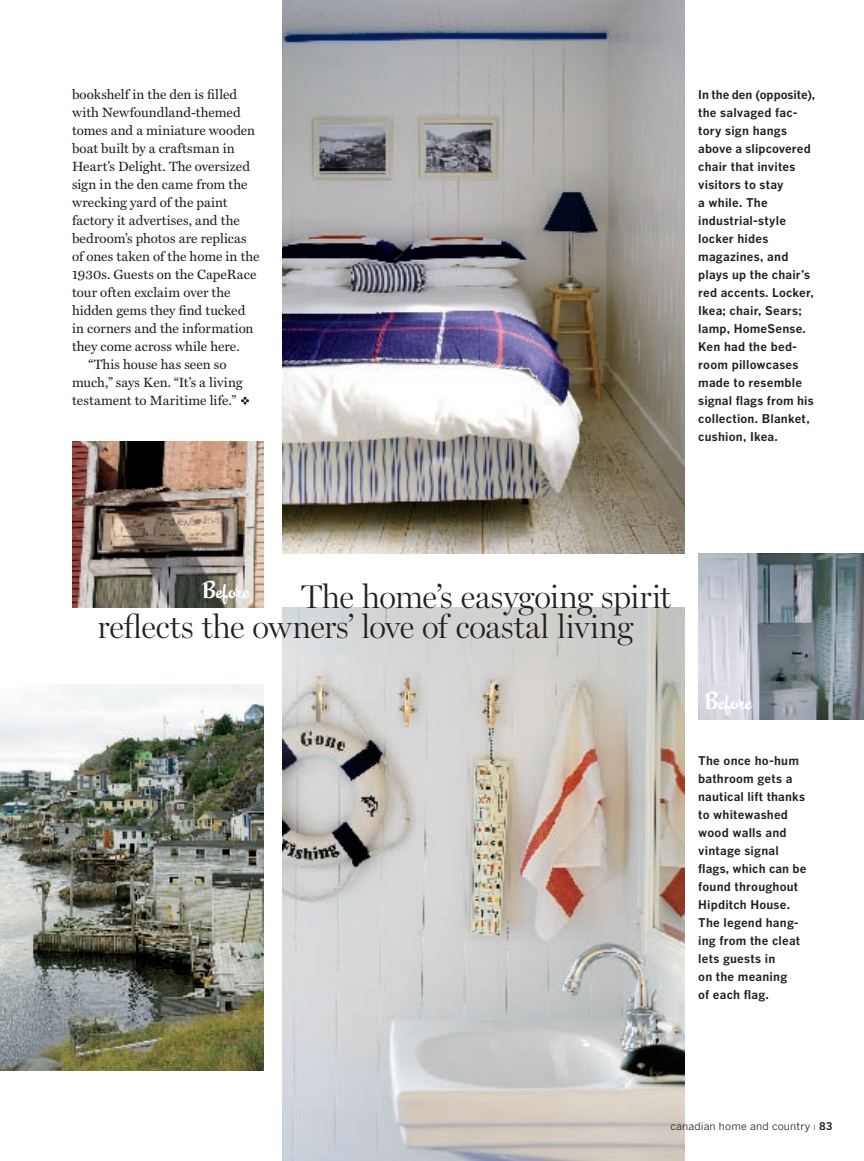
<style>
.page{position:relative;width:864px;height:1161px;background:#fff}
.page>*{position:absolute;margin:0;border:0;box-sizing:border-box;transform-origin:0 0}
.t1{font:300 33px/30px "Miller Display";letter-spacing:-.005em;color:#231f20}
.t2{font:22.5px "Kitti Casual JF";color:#fff}
.t3{font:13.5px "Miller Text";letter-spacing:.005em;color:#231f20}
.t4{font:700 12px/18px "Benton Gothic";letter-spacing:.015em;color:#231f20}
.t5{font:10.5px "Benton Gothic";color:#231f20}
.s1{font-weight:500;font-size:6px}
.s2{font-weight:700}
</style>
<div class="page">
<img style="left:283px;top:608px;width:402px;height:553px">
<img style="left:283px;top:0;width:402px;height:554px">
<img style="left:698px;top:554px;width:166px;height:165px">
<img style="left:0;top:684px;width:264px;height:387px">
<img style="left:72px;top:442px;width:191px;height:166px">
<svg style="left:241px;top:397px;width:8px;height:8px"></svg>
<p class="t3" style="left:72px;top:86px;width:167px">bookshelf in the den is filled</p>
<p class="t3" style="left:72px;top:104px;width:170px">with Newfoundland-themed</p>
<p class="t3" style="left:72px;top:122px;width:185px">tomes and a miniature wooden</p>
<p class="t3" style="left:72px;top:140px;width:164px">boat built by a craftsman in</p>
<p class="t3" style="left:72px;top:158px;width:180px">Heart’s Delight. The oversized</p>
<p class="t3" style="left:72px;top:176px;width:177px">sign in the den came from the</p>
<p class="t3" style="left:72px;top:194px;width:157px">wrecking yard of the paint</p>
<p class="t3" style="left:72px;top:212px;width:169px">factory it advertises, and the</p>
<p class="t3" style="left:72px;top:230px;width:176px">bedroom’s photos are replicas</p>
<p class="t3" style="left:72px;top:248px;width:189px">of ones taken of the home in the</p>
<p class="t3" style="left:72px;top:266px;width:186px">1930s. Guests on the CapeRace</p>
<p class="t3" style="left:72px;top:284px;width:160px">tour often exclaim over the</p>
<p class="t3" style="left:72px;top:302px;width:175px">hidden gems they find tucked</p>
<p class="t3" style="left:72px;top:320px;width:183px">in corners and the information</p>
<p class="t3" style="left:72px;top:338px;width:169px">they come across while here.</p>
<p class="t3" style="left:88px;top:356px;width:139px">“This house has seen so</p>
<p class="t3" style="left:72px;top:374px;width:172px">much,” says Ken. “It’s a living</p>
<p class="t3" style="left:72px;top:392px;width:166px">testament to Maritime life.”</p>
<p class="t4" style="left:698px;top:85px;width:118px">In the den (opposite), the salvaged fac&shy;tory sign hangs above a slipcovered chair that invites visitors to stay<br>a while. The industrial-style locker hides magazines, and plays up the chair’s red accents. Locker,<br>Ikea; chair, Sears; lamp, Home-Sense.<br>Ken had the bed&shy;room pillow-cases made to resemble signal flags from his collection. Blanket, cushion, Ikea.</p>
<h2 class="t2" style="left:202px;top:575px;width:49px">Before</h2>
<h1 class="t1" style="left:98px;top:581px;width:575px;text-indent:204px">The home’s easygoing spirit reflects the owners’ love of coastal living</h1>
<h2 class="t2" style="left:705px;top:686px;width:49px">Before</h2>
<p class="t4" style="left:698px;top:751px;width:110px">The once ho-hum bathroom gets a nautical lift thanks to white-washed wood walls and vintage signal flags, which can be found throughout<br>Hipditch House.<br>The legend hang&shy;ing from the cleat lets guests in<br>on the meaning<br>of each flag.</p>
<p class="t5" style="left:670px;top:1120px;width:164px">canadian home and country <span class="s1">|</span> <span class="s2">83</span></p>
</div>
